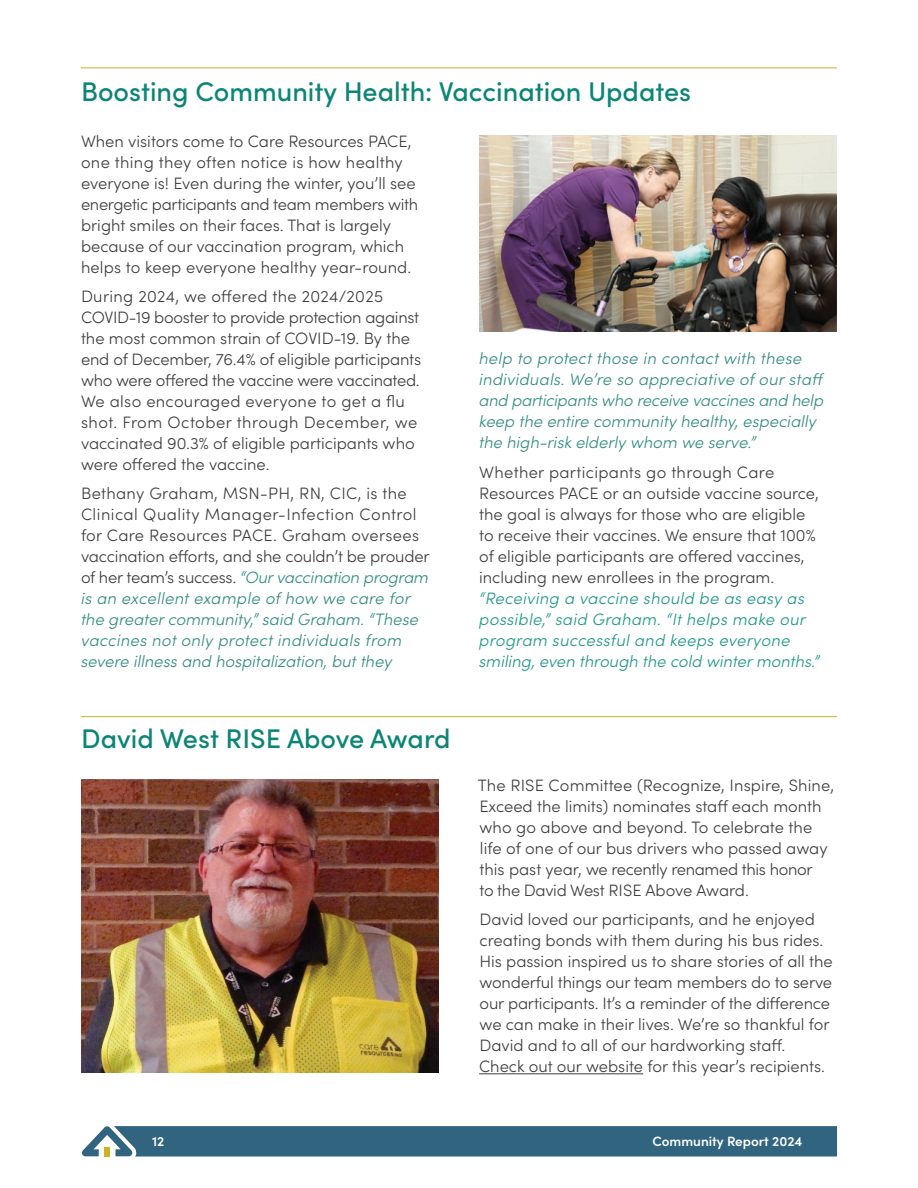
<style>
.page{position:relative;width:918px;height:1188px;background:#fff}
.page>*{position:absolute;margin:0;border:0;box-sizing:border-box;transform-origin:0 0}
.Main_Page_Header{font:500 27px "Sofia Pro";color:#0c8577}
.Body{font:300 16.5px/21px "Sofia Pro";color:#3e3e3f}
.Body-2{font:italic 300 16.5px/21px "Sofia Pro";color:#348e81}
.t1{font:600 13.5px "Sofia Pro";color:#fff}
.s1{font-style:normal;color:#3e3e3f}
.s2{font-style:italic;color:#21988a}
</style>
<div class="page">
<hr style="left:479px;top:1073px;width:164px;height:1px;background:#3e3e3f">
<img style="left:81px;top:779px;width:358px;height:293px">
<hr style="left:81px;top:716px;width:756px;height:1px;background:#cfb02a">
<img style="left:479px;top:135px;width:358px;height:197px">
<hr style="left:81px;top:68px;width:756px;height:1px;background:#cfb02a">
<svg style="left:82px;top:1126px;width:755px;height:31px;background:#3a6c85"></svg>
<div style="left:104px;top:1147px;width:6px;height:9px;background:#cfb02a"></div>
<p class="Main_Page_Header" style="left:81px;top:71px;width:612px">Boosting Community Health: Vaccination Updates</p>
<p class="Body" style="left:81px;top:130px;width:339px">When visitors come to Care Resources PACE, one thing they often notice is how healthy everyone is! Even during the winter, you’ll see energetic participants and team members with bright smiles on their faces. That is largely because of our vaccination program, which helps to keep everyone healthy year-round.</p>
<p class="Body" style="left:81px;top:285px;width:342px">During 2024, we offered the 2024/2025<br>COVID-19 booster to provide protection against the most common strain of COVID-19. By the end of December, 76.4% of eligible participants who were offered the vaccine were vaccinated.<br>We also encouraged everyone to get a flu shot. From October through December, we vaccinated 90.3% of eligible participants who were offered the vaccine.</p>
<p class="Body-2" style="left:81px;top:482px;width:350px"><span class="s1">Bethany Graham, MSN-PH, RN, CIC, is the Clinical Quality Manager-Infection Control for Care Resources PACE. Graham oversees vaccination efforts, and she couldn’t be prouder of her team’s success.</span> “Our vaccination program is an excellent example of how we care for the greater community,” said Graham. “These vaccines not only protect individuals from severe illness and hospitalization, but they</p>
<p class="Body-2" style="left:479px;top:347px;width:347px">help to protect those in contact with these individuals. We’re so appreciative of our staff and participants who receive vaccines and help keep the entire community healthy, especially the high-risk elderly whom we serve.”</p>
<p class="Body" style="left:479px;top:460px;width:342px">Whether participants go through Care Resources PACE or an outside vaccine source, the goal is always for those who are eligible to receive their vaccines. We ensure that 100% of eligible participants are offered vaccines, including new enrollees in the program. <span class="s2">“Receiving a vaccine should be as easy as possible,” said Graham. “It helps make our program successful and keeps everyone smiling, even through the cold winter months.”</span></p>
<p class="Main_Page_Header" style="left:81px;top:719px;width:371px">David West RISE Above Award</p>
<p class="Body" style="left:478px;top:774px;width:358px">The RISE Committee (Recognize, Inspire, Shine, Exceed the limits) nominates staff each month who go above and beyond. To celebrate the life of one of our bus drivers who passed away this past year, we recently renamed this honor<br>to the David West RISE Above Award.</p>
<p class="Body" style="left:479px;top:908px;width:355px">David loved our participants, and he enjoyed creating bonds with them during his bus rides.<br>His passion inspired us to share stories of all the wonderful things our team members do to serve our participants. It’s a reminder of the difference we can make in their lives. We’re so thankful for David and to all of our hardworking staff.<br>Check out our website for this year’s recipients.</p>
<p class="t1" style="left:152px;top:1131px;width:14px">12</p>
<p class="t1" style="left:652px;top:1131px;width:152px">Community Report 2024</p>
</div>
